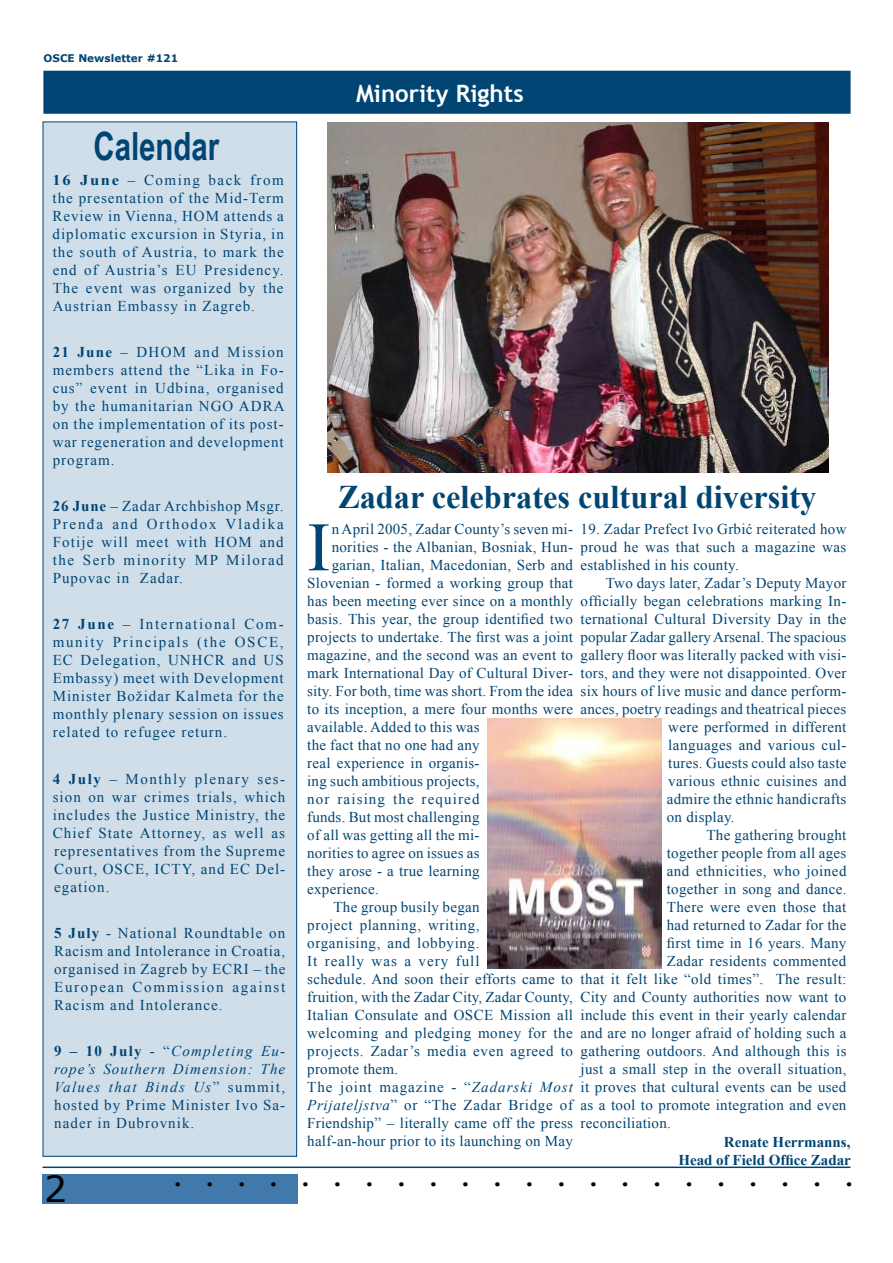
<style>
.page{position:relative;width:893px;height:1263px;background:#fff}
.page>*{position:absolute;margin:0;border:0;box-sizing:border-box;transform-origin:0 0}
.t1{font:69.3px "Times New Roman";color:#004573}
.t2{font:700 39px "Arial Narrow";color:#004573;scale:.92 1}
.t3{font:36px "Verdana";color:#000}
.t4{font:700 33px "Times New Roman";color:#004573}
.t5{font:700 27px "Times New Roman";color:#000}
.t6{font:700 24px "Trebuchet MS";color:#fff}
.t7{font:15px/18px "Times New Roman";letter-spacing:.02em;color:#004573;text-align:justify}
.t8{font:italic 15px/18px "Times New Roman";letter-spacing:.075em;color:#004573;text-align:justify}
.t9{font:15px "Times New Roman";letter-spacing:.045em;color:#004573}
.t10{font:15px "Times New Roman";letter-spacing:.065em;color:#004573}
.t11{font:700 15px/18px "Times New Roman";color:#004573;text-align:right}
.t12{font:15px "Times New Roman";letter-spacing:.04em;color:#004573}
.t13{font:15px "Times New Roman";letter-spacing:.075em;color:#004573}
.t14{font:700 10.5px "Verdana";color:#004573}
.s1{font-weight:700}
.s2{font-weight:700;font-style:normal}
.s3{font-style:normal}
.s4{font-style:italic}
</style>
<div class="page">
<div style="left:43px;top:1174px;width:255px;height:29px;background:#4179aa"></div>
<hr style="left:43px;top:1166px;width:807px;height:2px;background:#004573">
<div style="left:44px;top:71px;width:806px;height:42px;background:#004573"></div>
<div style="left:43px;top:71px;width:807px;height:43px;border:2px solid #004573"></div>
<div style="left:43px;top:122px;width:254px;height:1034px;background:#d0deea"></div>
<img style="left:327px;top:123px;width:501px;height:349px">
<img style="left:488px;top:718px;width:174px;height:251px">
<p class="t14" style="left:44px;top:52px;width:136px">OSCE Newsletter #121</p>
<h2 class="t2" style="left:93px;top:117px;width:138px">Calendar</h2>
<p class="t7" style="left:53px;top:171px;width:233px"><span class="s1">16 June</span> – Coming back from the presentation of the Mid-Term Review in Vienna, HOM attends a diplomatic excursion in Styria, in the south of Austria, to mark the end of Austria’s EU Presidency.<br>The event was organized by the Austrian Embassy in Zagreb.</p>
<p class="t7" style="left:53px;top:343px;width:233px"><span class="s1">21 June</span> – DHOM and Mission members attend the “Lika in Fo&shy;cus” event in Udbina, organised by the humanitarian NGO ADRA on the implementation of its post&shy;war regeneration and development program.</p>
<p class="t7" style="left:53px;top:497px;width:233px"><span class="s1">26 June</span> – Zadar Archbishop Msgr.<br>Prenđa and Orthodox Vladika Fotije will meet with HOM and the Serb minority MP Milorad Pupovac in Zadar.</p>
<p class="t7" style="left:53px;top:615px;width:233px"><span class="s1">27 June</span> – International Com&shy;munity Principals (the OSCE, EC Delegation, UNHCR and US Embassy) meet with Development Minister Božidar Kalmeta for the monthly plenary session on issues related to refugee return.</p>
<p class="t7" style="left:53px;top:769px;width:234px"><span class="s1">4 July</span> – Monthly plenary ses&shy;sion on war crimes trials, which includes the Justice Ministry, the Chief State Attorney, as well as representatives from the Supreme Court, OSCE, ICTY, and EC Del&shy;egation.</p>
<p class="t7" style="left:54px;top:924px;width:233px"><span class="s1">5 July</span> - National Roundtable on Racism and Intolerance in Croatia, organised in Zagreb by ECRI – the European Commission against Racism and Intolerance.</p>
<p class="t8" style="left:54px;top:1042px;width:233px"><span class="s2">9 – 10 July</span> <span class="s3">- “</span>Completing Eu&shy;rope’s Southern Dimension: The Values that Binds Us<span class="s3">” summit, hosted by Prime Minister Ivo Sa&shy;nader in Dubrovnik.</span></p>
<h3 class="t6" style="left:356px;top:78px;width:169px">Minority Rights</h3>
<h3 class="t4" style="left:338px;top:474px;width:480px">Zadar celebrates cultural diversity</h3>
<p class="t7" style="left:580px;top:519px;width:267px">19. Zadar Prefect Ivo Grbić reiterated how proud he was that such a magazine was established in his county.</p>
<p class="t7" style="left:606px;top:573px;width:242px">Two days later, Zadar’s Deputy Mayor</p>
<p class="t7" style="left:580px;top:591px;width:267px">officially began celebrations marking In-</p>
<p class="t7" style="left:580px;top:609px;width:267px">ternational Cultural Diversity Day in the</p>
<p class="t7" style="left:580px;top:627px;width:267px">popular Zadar gallery Arsenal. The spacious</p>
<p class="t7" style="left:580px;top:645px;width:267px">gallery floor was literally packed with visi-</p>
<p class="t7" style="left:580px;top:663px;width:267px">tors, and they were not disappointed. Over</p>
<p class="t7" style="left:580px;top:681px;width:267px">six hours of live music and dance perform-</p>
<p class="t7" style="left:580px;top:699px;width:267px">ances, poetry readings and theatrical pieces</p>
<p class="t7" style="left:668px;top:717px;width:180px">were performed in different</p>
<p class="t7" style="left:668px;top:735px;width:180px">languages and various cul-</p>
<p class="t7" style="left:668px;top:753px;width:180px">tures. Guests could also taste</p>
<p class="t7" style="left:668px;top:771px;width:180px">various ethnic cuisines and</p>
<p class="t7" style="left:667px;top:789px;width:181px">admire the ethnic handicrafts</p>
<p class="t7" style="left:667px;top:807px;width:69px">on display.</p>
<p class="t7" style="left:706px;top:825px;width:142px">The gathering brought</p>
<p class="t7" style="left:667px;top:843px;width:181px">together people from all ages</p>
<p class="t7" style="left:667px;top:861px;width:181px">and ethnicities, who joined</p>
<p class="t7" style="left:667px;top:879px;width:181px">together in song and dance.</p>
<p class="t7" style="left:667px;top:897px;width:181px">There were even those that</p>
<p class="t7" style="left:667px;top:915px;width:181px">had returned to Zadar for the</p>
<p class="t7" style="left:667px;top:933px;width:181px">first time in 16 years. Many</p>
<p class="t7" style="left:667px;top:951px;width:181px">Zadar residents commented</p>
<p class="t7" style="left:580px;top:969px;width:267px">that it felt like “old times”. The result:</p>
<p class="t7" style="left:580px;top:987px;width:267px">City and County authorities now want to</p>
<p class="t7" style="left:580px;top:1005px;width:267px">include this event in their yearly calendar</p>
<p class="t7" style="left:580px;top:1023px;width:267px">and are no longer afraid of holding such a</p>
<p class="t7" style="left:580px;top:1041px;width:268px">gathering outdoors. And although this is</p>
<p class="t7" style="left:580px;top:1059px;width:267px">just a small step in the overall situation,</p>
<p class="t7" style="left:580px;top:1077px;width:267px">it proves that cultural events can be used</p>
<p class="t7" style="left:580px;top:1095px;width:267px">as a tool to promote integration and even</p>
<p class="t7" style="left:580px;top:1113px;width:92px">reconciliation.</p>
<h1 class="t1" style="left:307px;top:500px;width:25px">I</h1>
<p class="t7" style="left:332px;top:520px;width:243px">n April 2005, Zadar County’s seven mi-</p>
<p class="t7" style="left:332px;top:538px;width:243px">norities - the Albanian, Bosniak, Hun-</p>
<p class="t7" style="left:332px;top:556px;width:243px">garian, Italian, Macedonian, Serb and</p>
<p class="t7" style="left:307px;top:574px;width:267px">Slovenian - formed a working group that</p>
<p class="t7" style="left:307px;top:592px;width:267px">has been meeting ever since on a monthly</p>
<p class="t7" style="left:307px;top:610px;width:267px">basis. This year, the group identified two</p>
<p class="t7" style="left:307px;top:628px;width:267px">projects to undertake. The first was a joint</p>
<p class="t7" style="left:307px;top:646px;width:267px">magazine, and the second was an event to</p>
<p class="t7" style="left:307px;top:664px;width:267px">mark International Day of Cultural Diver-</p>
<p class="t7" style="left:307px;top:682px;width:267px">sity. For both, time was short. From the idea</p>
<p class="t7" style="left:307px;top:700px;width:267px">to its inception, a mere four months were</p>
<p class="t7" style="left:307px;top:718px;width:174px">available. Added to this was</p>
<p class="t7" style="left:307px;top:736px;width:174px">the fact that no one had any</p>
<p class="t7" style="left:307px;top:754px;width:174px">real experience in organis-</p>
<p class="t7" style="left:307px;top:772px;width:174px">ing such ambitious projects,</p>
<p class="t13" style="left:307px;top:789px;width:174px">nor raising the required</p>
<p class="t7" style="left:307px;top:808px;width:174px">funds. But most challenging</p>
<p class="t7" style="left:307px;top:826px;width:174px">of all was getting all the mi-</p>
<p class="t7" style="left:307px;top:844px;width:174px">norities to agree on issues as</p>
<p class="t7" style="left:307px;top:862px;width:174px">they arose - a true learning</p>
<p class="t7" style="left:307px;top:880px;width:73px">experience.</p>
<p class="t7" style="left:333px;top:898px;width:148px">The group busily began</p>
<p class="t9" style="left:307px;top:915px;width:174px">project planning, writing,</p>
<p class="t9" style="left:307px;top:933px;width:174px">organising, and lobbying.</p>
<p class="t10" style="left:307px;top:951px;width:174px">It really was a very full</p>
<p class="t7" style="left:307px;top:970px;width:267px">schedule. And soon their efforts came to</p>
<p class="t7" style="left:307px;top:988px;width:267px">fruition, with the Zadar City, Zadar County,</p>
<p class="t7" style="left:307px;top:1006px;width:267px">Italian Consulate and OSCE Mission all</p>
<p class="t12" style="left:307px;top:1023px;width:267px">welcoming and pledging money for the</p>
<p class="t9" style="left:307px;top:1041px;width:267px">projects. Zadar’s media even agreed to</p>
<p class="t7" style="left:307px;top:1060px;width:93px">promote them.</p>
<p class="t10" style="left:307px;top:1077px;width:267px">The joint magazine - “<span class="s4">Zadarski Most</span></p>
<p class="t9" style="left:307px;top:1095px;width:267px"><span class="s4">Prijateljstva</span>” or “The Zadar Bridge of</p>
<p class="t7" style="left:307px;top:1114px;width:267px">Friendship” – literally came off the press</p>
<p class="t7" style="left:307px;top:1132px;width:267px">half-an-hour prior to its launching on May</p>
<p class="t11" style="left:678px;top:1132px;width:174px">Renate Herrmanns,<br>Head of Field Office Zadar</p>
<h3 class="t3" style="left:44px;top:1166px;width:24px">2</h3>
<h3 class="t5" style="left:174px;top:1158px;width:680px">......................</h3>
</div>
